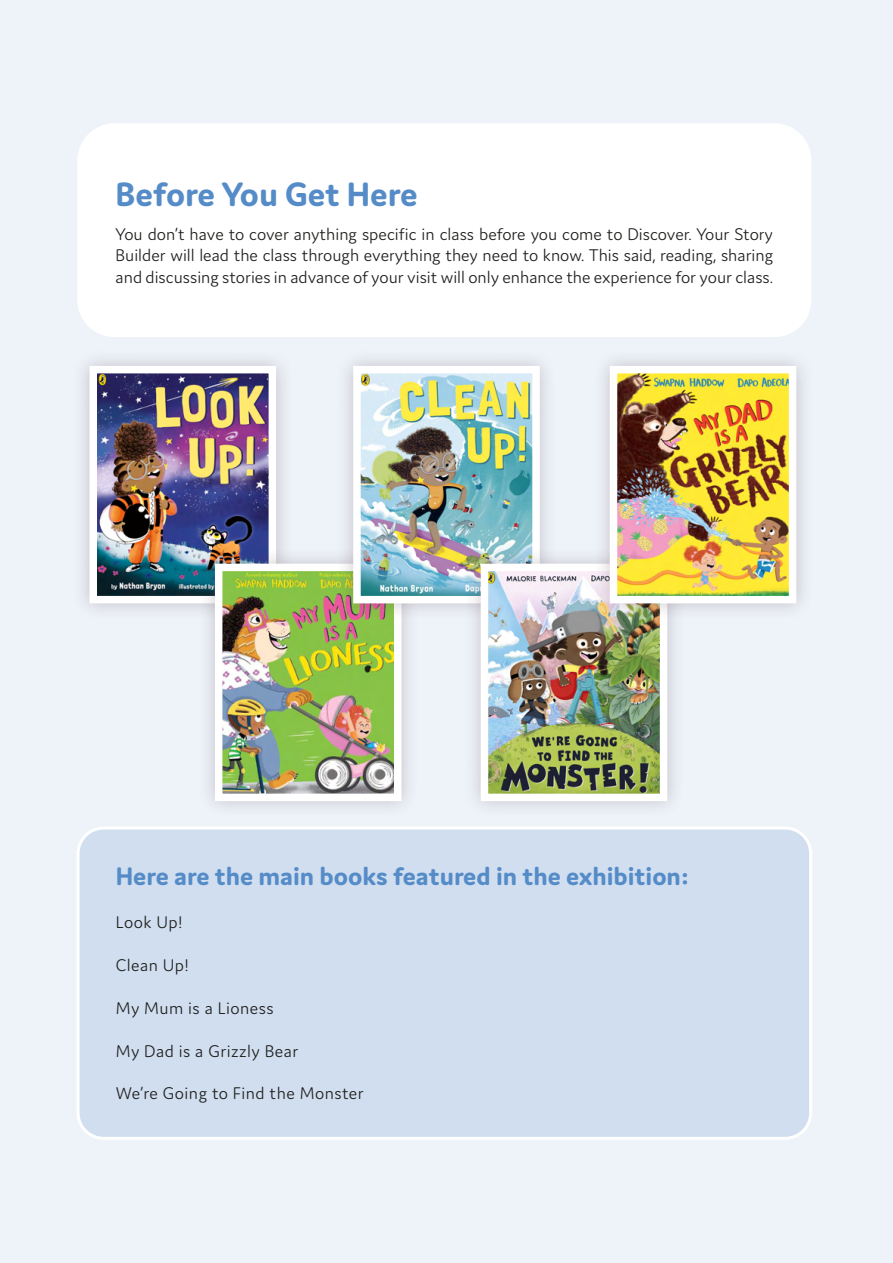
<style>
.page{position:relative;width:893px;height:1263px;background:#eef3f9}
.page>*{position:absolute;margin:0;border:0;box-sizing:border-box;transform-origin:0 0}
.t1{font:700 36px "Domus";color:#558cc8}
.t2{font:700 27px "Domus";color:#558cc8}
.t3{font:300 18px/21.6px "Domus";letter-spacing:.02em;color:#1d1d1b;text-align:justify}
</style>
<div class="page">
<div style="left:78px;top:828px;width:733px;height:310px;background:#d0deef;border-radius:26px"></div>
<div style="left:77px;top:826px;width:735px;height:314px;border:3px solid #fff;border-radius:26px"></div>
<div style="left:78px;top:124px;width:732px;height:212px;background:#fff;border-radius:36px"></div>
<div style="left:77px;top:123px;width:734px;height:214px;border:2px solid #fff;border-radius:36px"></div>
<div style="left:72px;top:348px;width:222px;height:273px;background:#634657;opacity:.3"></div>
<img style="left:99px;top:375px;width:168px;height:219px">
<div style="left:90px;top:366px;width:186px;height:237px;border:8px solid #fff"></div>
<div style="left:197px;top:546px;width:222px;height:273px;background:#634657;opacity:.3"></div>
<img style="left:224px;top:573px;width:168px;height:219px">
<div style="left:215px;top:564px;width:186px;height:237px;border:8px solid #fff"></div>
<div style="left:335px;top:348px;width:222px;height:273px;background:#634657;opacity:.3"></div>
<img style="left:362px;top:375px;width:169px;height:219px">
<div style="left:353px;top:366px;width:187px;height:237px;border:8px solid #fff"></div>
<div style="left:463px;top:546px;width:222px;height:273px;background:#634657;opacity:.3"></div>
<img style="left:490px;top:573px;width:168px;height:219px">
<div style="left:481px;top:564px;width:186px;height:237px;border:8px solid #fff"></div>
<div style="left:592px;top:348px;width:222px;height:273px;background:#634657;opacity:.3"></div>
<img style="left:619px;top:375px;width:168px;height:219px">
<div style="left:610px;top:366px;width:186px;height:237px;border:8px solid #fff"></div>
<p class="t1" style="left:116px;top:174px;width:304px">Before You Get Here</p>
<p class="t3" style="left:116px;top:223px;width:659px">You don’t have to cover anything specific in class before you come to Discover. Your Story Builder will lead the class through everything they need to know. This said, reading, sharing and discussing stories in advance of your visit will only enhance the experience for your class.</p>
<p class="t2" style="left:116px;top:861px;width:575px">Here are the main books featured in the exhibition:</p>
<p class="t3" style="left:116px;top:911px;width:68px">Look Up!</p>
<p class="t3" style="left:116px;top:954px;width:75px">Clean Up!</p>
<p class="t3" style="left:116px;top:997px;width:159px">My Mum is a Lioness</p>
<p class="t3" style="left:116px;top:1040px;width:184px">My Dad is a Grizzly Bear</p>
<p class="t3" style="left:116px;top:1083px;width:249px">We’re Going to Find the Monster</p>
</div>
